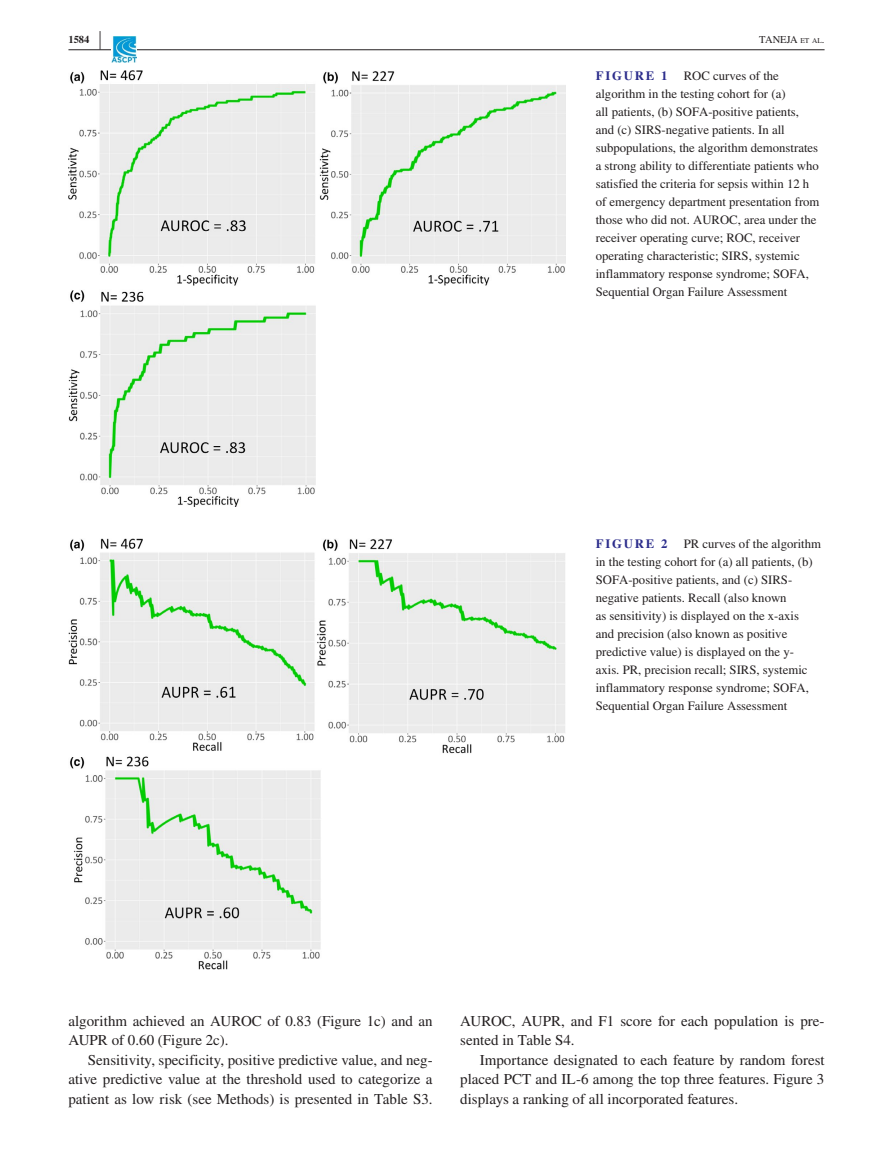
<style>
.page{position:relative;width:893px;height:1174px;background:#fff}
.page>*{position:absolute;margin:0;border:0;box-sizing:border-box;transform-origin:0 0}
.t1{font:700 25.95px "STIX";color:#231f20;scale:.36 1}
.t2{font:15px/19.5px "STIX";color:#231f20}
.t3{font:12.75px/18px "STIX";color:#231f20}
.t4{font:700 12.75px "STIX";letter-spacing:.14em;color:#2c2d8c}
.t5{font:10.5px "STIX";color:#231f20}
.t6{font:700 10.5px "STIX";color:#231f20}
.s1{font-size:7.35px}
</style>
<div class="page">
<hr style="left:68px;top:49px;width:756px;height:1px;background:#231f20">
<img style="left:111px;top:37px;width:26px;height:25px">
<img style="left:68px;top:70px;width:498px;height:436px">
<img style="left:68px;top:538px;width:497px;height:431px">
<p class="t6" style="left:68px;top:33px;width:22px">1584</p>
<h1 class="t1" style="left:99px;top:25px;width:7px">|</h1>
<p class="t5" style="left:759px;top:32px;width:67px">TANEJA <span class="s1">et al</span>.</p>
<p class="t4" style="left:596px;top:68px;width:73px">FIGURE 1</p>
<p class="t3" style="left:596px;top:67px;width:225px;text-indent:88px">ROC curves of the algorithm in the testing cohort for (a)<br>all patients, (b) SOFA-positive patients, and (c) SIRS-negative patients. In all subpopulations, the algorithm demonstrates a strong ability to differentiate patients who satisfied the criteria for sepsis within 12 h of emergency department presentation from those who did not. AUROC, area under the receiver operating curve; ROC, receiver operating characteristic; SIRS, systemic inflammatory response syndrome; SOFA, Sequential Organ Failure Assessment</p>
<p class="t4" style="left:596px;top:536px;width:73px">FIGURE 2</p>
<p class="t3" style="left:596px;top:535px;width:227px;text-indent:88px">PR curves of the algorithm in the testing cohort for (a) all patients, (b)<br>SOFA-positive patients, and (c) SIRS&shy;negative patients. Recall (also known<br>as sensitivity) is displayed on the x-axis<br>and precision (also known as positive predictive value) is displayed on the y-<br>axis. PR, precision recall; SIRS, systemic inflammatory response syndrome; SOFA, Sequential Organ Failure Assessment</p>
<p class="t2" style="left:68px;top:1012px;width:366px">algorithm achieved an AUROC of 0.83 (Figure 1c) and an<br>AUPR of 0.60 (Figure 2c).</p>
<p class="t2" style="left:68px;top:1051px;width:366px;text-align:justify;text-indent:20px">Sensitivity, specificity, positive predictive value, and neg&shy;ative predictive value at the threshold used to categorize a patient as low risk (see Methods) is presented in Table S3.</p>
<p class="t2" style="left:460px;top:1012px;width:366px">AUROC, AUPR, and F1 score for each population is pre&shy;sented in Table S4.</p>
<p class="t2" style="left:460px;top:1051px;width:366px;text-align:justify;text-indent:20px">Importance designated to each feature by random forest placed PCT and IL-6 among the top three features. Figure 3 displays a ranking of all incorporated features.</p>
</div>
